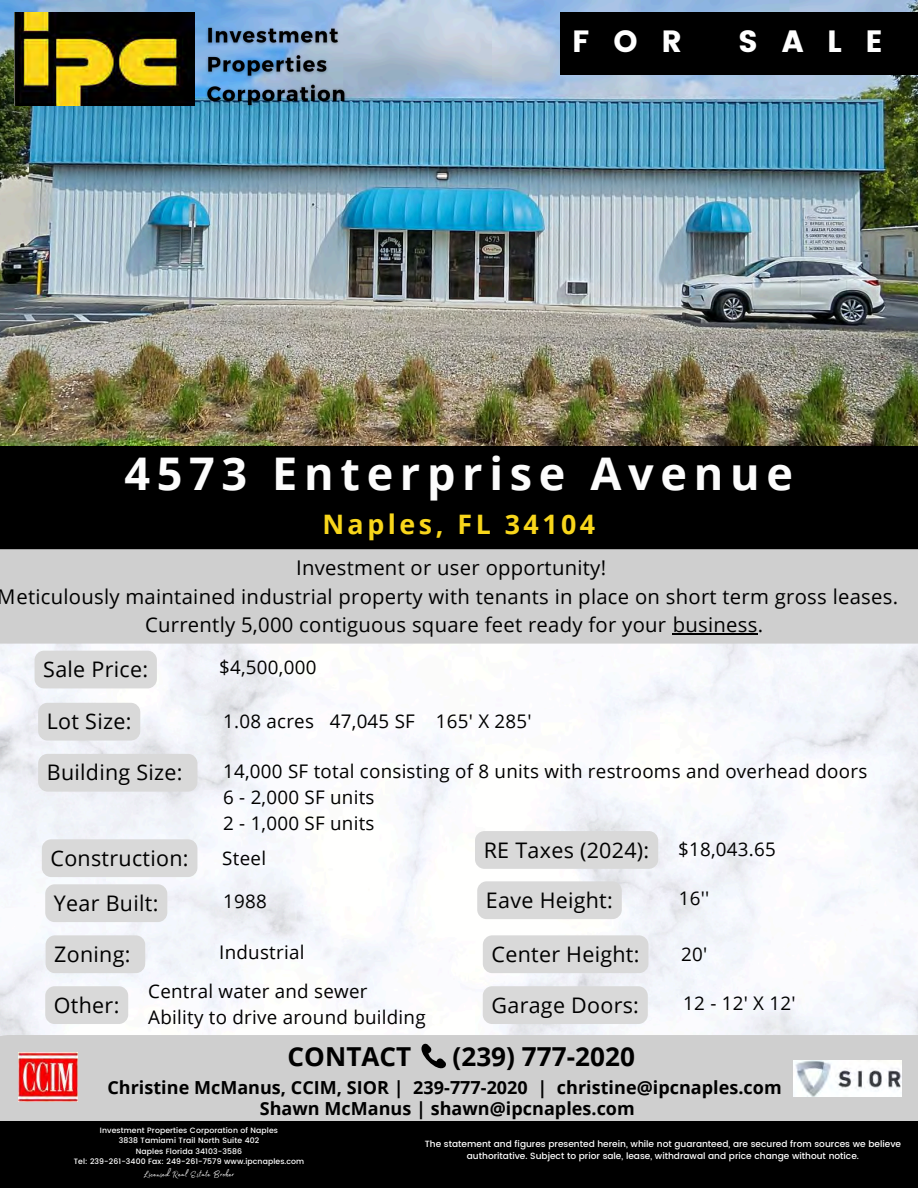
<style>
.page{position:relative;width:918px;height:1188px;background:#fff}
.page>*{position:absolute;margin:0;border:0;box-sizing:border-box;transform-origin:0 0}
.t1{font:700 45px "Open Sans";letter-spacing:.15em;color:#fcfcfc}
.t2{font:30.75px "Poppins";letter-spacing:.77em;color:#fff}
.t3{font:700 26.85px "Open Sans";letter-spacing:.13em;color:#f8d61b}
.t4{font:700 26.1px "Open Sans";color:#000}
.t5{font:21.45px "Open Sans";letter-spacing:.015em;color:#000}
.t6{font:20.25px/28px "Open Sans";letter-spacing:.015em;color:#000;text-align:center}
.t7{font:18.75px "Open Sans";letter-spacing:.015em;color:#000}
.t8{font:700 18px "Open Sans";color:#000}
.t9{font:11.25px "Madelyn Fill";letter-spacing:.015em;color:#fff}
.t10{font:500 9px/12px "Poppins";color:#fff;text-align:center}
.t11{font:500 7.65px "Poppins";letter-spacing:.015em;color:#fff}
</style>
<div class="page">
<div style="left:0;top:1035px;width:918px;height:86px;background:#cfcfcf"></div>
<img style="left:18px;top:1052px;width:60px;height:50px">
<img style="left:793px;top:1060px;width:108px;height:36px">
<img style="left:0;top:0;width:918px;height:446px">
<div style="left:0;top:446px;width:918px;height:104px;background:#000"></div>
<div style="left:0;top:1121px;width:918px;height:67px;background:#000"></div>
<svg style="left:416px;top:1043px;width:30px;height:31px"></svg>
<img style="left:15px;top:13px;width:180px;height:92px">
<div style="left:0;top:549px;width:918px;height:95px;background:#cfcfcf"></div>
<div style="left:560px;top:12px;width:358px;height:63px;background:#000"></div>
<div style="left:38px;top:754px;width:159px;height:38px;background:#d9d9d9;border-radius:9px"></div>
<div style="left:45px;top:884px;width:122px;height:38px;background:#d9d9d9;border-radius:9px"></div>
<div style="left:46px;top:935px;width:99px;height:38px;background:#d9d9d9;border-radius:9px"></div>
<div style="left:42px;top:839px;width:155px;height:38px;background:#d9d9d9;border-radius:9px"></div>
<div style="left:45px;top:986px;width:83px;height:38px;background:#d9d9d9;border-radius:9px"></div>
<div style="left:35px;top:651px;width:122px;height:37px;background:#d9d9d9;border-radius:9px"></div>
<div style="left:483px;top:935px;width:165px;height:38px;background:#d9d9d9;border-radius:9px"></div>
<div style="left:477px;top:881px;width:145px;height:38px;background:#d9d9d9;border-radius:9px"></div>
<div style="left:483px;top:986px;width:165px;height:38px;background:#d9d9d9;border-radius:9px"></div>
<div style="left:38px;top:703px;width:102px;height:38px;background:#d9d9d9;border-radius:9px"></div>
<div style="left:475px;top:831px;width:183px;height:38px;background:#d9d9d9;border-radius:9px"></div>
<img style="left:201px;top:22px;width:149px;height:90px">
<hr style="left:673px;top:633px;width:85px;height:2px;background:#000">
<h4 class="t2" style="left:572px;top:23px;width:111px">FOR</h4>
<h4 class="t2" style="left:738px;top:23px;width:146px">SALE</h4>
<h1 class="t1" style="left:124px;top:441px;width:670px">4573 Enterprise Avenue</h1>
<h6 class="t3" style="left:322px;top:505px;width:274px">Naples, FL 34104</h6>
<p class="t6" style="left:-2px;top:554px;width:902px">Investment or user opportunity!<br>Meticulously maintained industrial property with tenants in place on short term gross leases.<br>Currently 5,000 contiguous square feet ready for your business.</p>
<h6 class="t5" style="left:43px;top:654px;width:106px">Sale Price:</h6>
<p class="t7" style="left:219px;top:654px;width:99px">$4,500,000</p>
<p class="t5" style="left:47px;top:706px;width:86px">Lot Size:</p>
<p class="t7" style="left:223px;top:708px;width:310px">1.08 acres 47,045 SF 165' X 285'</p>
<p class="t5" style="left:47px;top:757px;width:137px">Building Size:</p>
<p class="t5" style="left:51px;top:843px;width:140px">Construction:</p>
<p class="t7" style="left:223px;top:758px;width:646px">14,000 SF total consisting of 8 units with restrooms and overhead doors</p>
<p class="t7" style="left:223px;top:784px;width:153px">6 - 2,000 SF units</p>
<h6 class="t7" style="left:223px;top:810px;width:153px">2 - 1,000 SF units</h6>
<p class="t7" style="left:222px;top:845px;width:45px">Steel</p>
<h3 class="t5" style="left:484px;top:835px;width:167px">RE Taxes (2024):</h3>
<p class="t7" style="left:678px;top:836px;width:99px">$18,043.65</p>
<h6 class="t5" style="left:54px;top:888px;width:106px">Year Built:</h6>
<h6 class="t5" style="left:54px;top:939px;width:78px">Zoning:</h6>
<p class="t7" style="left:223px;top:888px;width:45px">1988</p>
<h6 class="t7" style="left:219px;top:939px;width:87px">Industrial</h6>
<p class="t5" style="left:54px;top:990px;width:67px">Other:</p>
<h6 class="t7" style="left:148px;top:978px;width:221px">Central water and sewer</h6>
<p class="t7" style="left:148px;top:1004px;width:279px">Ability to drive around building</p>
<p class="t5" style="left:486px;top:885px;width:128px">Eave Height:</p>
<h6 class="t7" style="left:679px;top:885px;width:32px">16''</h6>
<p class="t7" style="left:681px;top:941px;width:28px">20'</p>
<p class="t5" style="left:492px;top:990px;width:149px">Garage Doors:</p>
<h6 class="t7" style="left:683px;top:990px;width:114px">12 - 12' X 12'</h6>
<h6 class="t5" style="left:492px;top:939px;width:149px">Center Height:</h6>
<h2 class="t4" style="left:288px;top:1038px;width:125px">CONTACT</h2>
<h2 class="t4" style="left:453px;top:1038px;width:184px">(239) 777-2020</h2>
<p class="t8" style="left:107px;top:1074px;width:676px">Christine McManus, CCIM, SIOR | 239-777-2020 | christine@ipcnaples.com</p>
<h6 class="t8" style="left:260px;top:1096px;width:376px">Shawn McManus | shawn@ipcnaples.com</h6>
<p class="t11" style="left:100px;top:1126px;width:180px">Investment Properties Corporation of Naples</p>
<p class="t11" style="left:119px;top:1136px;width:142px">3838 Tamiami Trail North Suite 402</p>
<p class="t11" style="left:136px;top:1146px;width:108px">Naples Florida 34103-3586</p>
<p class="t11" style="left:74px;top:1157px;width:232px">Tel: 239-261-3400 Fax: 249-261-7579 www.ipcnaples.com</p>
<p class="t9" style="left:144px;top:1166px;width:92px">Licensed Real Estate Broker</p>
<h6 class="t10" style="left:425px;top:1138px;width:478px">The statement and figures presented herein, while not guaranteed, are secured from sources we believe authoritative. Subject to prior sale, lease, withdrawal and price change without notice.</h6>
</div>
